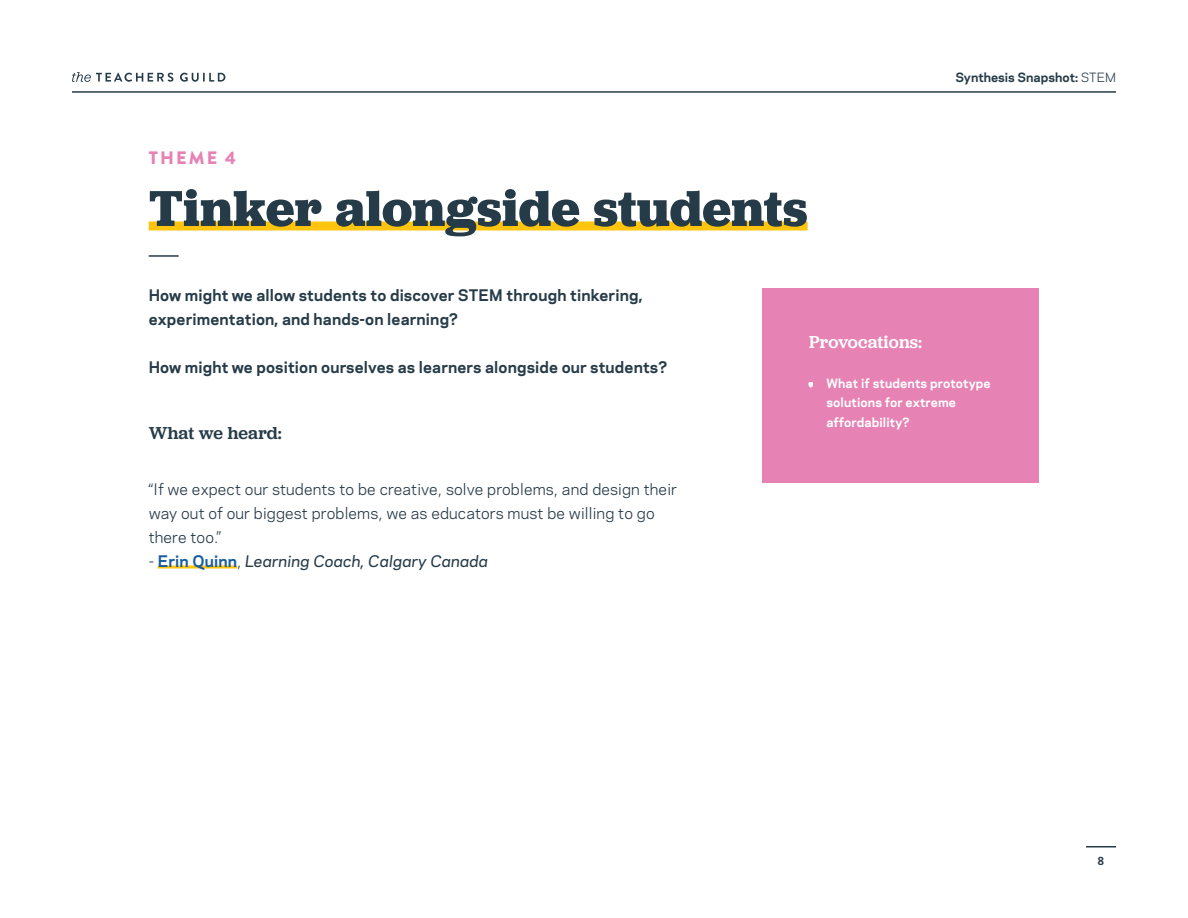
<style>
.page{position:relative;width:1188px;height:918px;background:#fff}
.page>*{position:absolute;margin:0;border:0;box-sizing:border-box;transform-origin:0 0}
.t1{font:700 52.5px "Jubilat";color:#263b48}
.t2{font:500 18px "Jubilat";letter-spacing:.01em;color:#fff}
.Body{font:500 18px "Jubilat";letter-spacing:.01em;color:#263b48}
.t3{font:900 18px "Brandon Grotesque";letter-spacing:.12em;color:#e682b4}
.Body-2{font:700 15px/24px "Galaxie Polaris";letter-spacing:.01em;color:#263b48}
.Body-3{font:15px/24px "Galaxie Polaris";letter-spacing:.01em;color:#263b48}
.Body-4{font:italic 500 15px "Galaxie Polaris";letter-spacing:.01em;color:#263b48}
.Bullets{font:700 12px/19.5px "Galaxie Polaris";letter-spacing:.01em;color:#fff}
.t4{font:700 12px "Galaxie Polaris";color:#263b48}
.t5{font:700 12px "Brandon Grotesque";color:#263b48}
.s1{font-weight:400}
.s2{font-weight:400;font-style:normal}
.s3{font-weight:700;font-style:normal;color:#175d9e}
</style>
<div class="page">
<svg style="left:72px;top:72px;width:101px;height:10px"></svg>
<svg style="left:180px;top:73px;width:45px;height:9px"></svg>
<hr style="left:72px;top:91px;width:1044px;height:2px;background:#263b48">
<hr style="left:149px;top:255px;width:30px;height:2px;background:#263b48">
<div style="left:149px;top:221px;width:659px;height:9px;background:#fec40e"></div>
<hr style="left:158px;top:565px;width:79px;height:3px;background:#fec40e">
<div style="left:762px;top:289px;width:277px;height:194px;background:#e682b4"></div>
<svg style="left:808px;top:382px;width:5px;height:6px"></svg>
<hr style="left:1086px;top:846px;width:30px;height:2px;background:#263b48">
<h2 class="t3" style="left:149px;top:145px;width:89px">THEME 4</h2>
<h1 class="t1" style="left:149px;top:174px;width:660px">Tinker alongside students</h1>
<p class="t4" style="left:956px;top:68px;width:162px">Synthesis Snapshot: <span class="s1">STEM</span></p>
<p class="Body-2" style="left:149px;top:282px;width:495px">How might we allow students to discover STEM through tinkering, experimentation, and hands-on learning?</p>
<p class="Body-2" style="left:149px;top:354px;width:520px">How might we position ourselves as learners alongside our students?</p>
<p class="Body" style="left:149px;top:421px;width:135px">What we heard:</p>
<p class="Body-3" style="left:149px;top:476px;width:530px">“If we expect our students to be creative, solve problems, and design their way out of our biggest problems, we as educators must be willing to go there too.”</p>
<p class="Body-4" style="left:149px;top:550px;width:341px"><span class="s2">-</span> <span class="s3">Erin Quinn</span><span class="s2">,</span> Learning Coach, Calgary Canada</p>
<h3 class="t2" style="left:809px;top:331px;width:115px">Provocations:</h3>
<p class="Bullets" style="left:826px;top:373px;width:166px">What if students prototype solutions for extreme affordability?</p>
<p class="t5" style="left:1098px;top:853px;width:8px">8</p>
</div>
